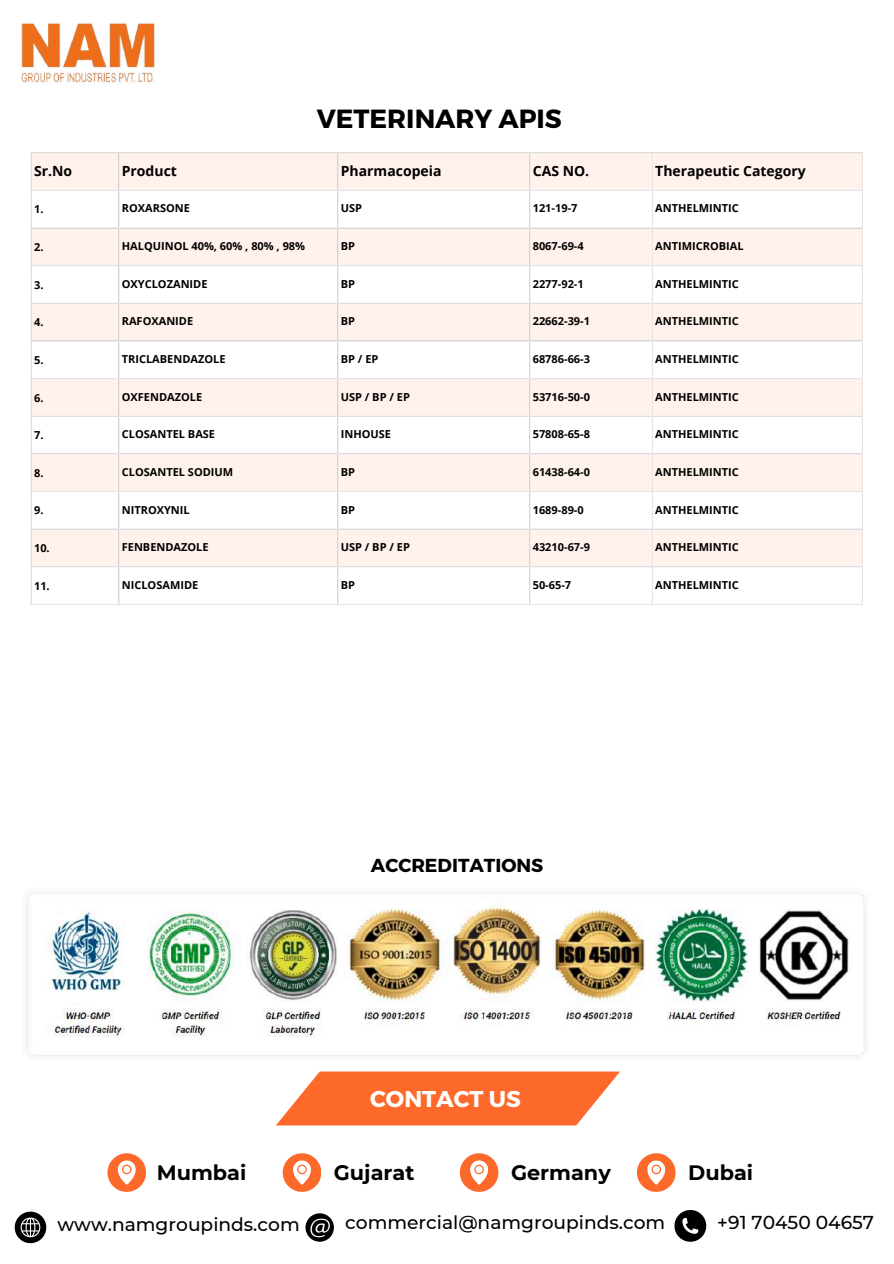
<style>
.page{position:relative;width:894px;height:1264px;background:#fff}
.page>*{position:absolute;margin:0;border:0;box-sizing:border-box;transform-origin:0 0}
.t1{font:700 26.25px "Montserrat";color:#000}
.t2{font:700 22.8px "Montserrat";color:#fff}
.t3{font:700 20.85px "Montserrat";color:#000}
.t4{font:700 18.75px "Montserrat";color:#000}
.t5{font:500 18.6px "Montserrat";color:#000}
.t6{font:700 13.95px "Open Sans";color:#000}
.t7{font:700 10.95px "Open Sans";color:#000}
</style>
<div class="page">
<svg style="left:276px;top:1071px;width:344px;height:54px;background:#fd7d47"></svg>
<svg style="left:15px;top:1211px;width:31px;height:32px"></svg>
<svg style="left:305px;top:1213px;width:28px;height:28px"></svg>
<svg style="left:674px;top:1210px;width:31px;height:31px"></svg>
<svg style="left:282px;top:1153px;width:39px;height:38px"></svg>
<svg style="left:459px;top:1153px;width:39px;height:38px"></svg>
<svg style="left:637px;top:1153px;width:38px;height:38px"></svg>
<svg style="left:107px;top:1153px;width:39px;height:38px"></svg>
<img style="left:21px;top:23px;width:134px;height:61px">
<img style="left:26px;top:892px;width:839px;height:165px">
<div style="left:32px;top:153px;width:829px;height:37px;background:#fff1eb"></div>
<svg style="left:32px;top:191px;width:829px;height:413px"></svg>
<hr style="left:31px;top:153px;width:1px;height:451px;background:#e6e6e6">
<hr style="left:118px;top:153px;width:1px;height:451px;background:#e6e6e6">
<hr style="left:337px;top:153px;width:1px;height:451px;background:#e6e6e6">
<hr style="left:529px;top:153px;width:1px;height:451px;background:#e6e6e6">
<hr style="left:651px;top:153px;width:1px;height:451px;background:#e6e6e6">
<hr style="left:861px;top:153px;width:1px;height:451px;background:#e6e6e6">
<hr style="left:31px;top:152px;width:831px;height:1px;background:#e6e6e6">
<hr style="left:31px;top:190px;width:831px;height:1px;background:#e6e6e6">
<hr style="left:31px;top:227px;width:831px;height:1px;background:#e6e6e6">
<hr style="left:31px;top:265px;width:831px;height:1px;background:#e6e6e6">
<hr style="left:31px;top:303px;width:831px;height:1px;background:#e6e6e6">
<hr style="left:31px;top:340px;width:831px;height:1px;background:#e6e6e6">
<hr style="left:31px;top:378px;width:831px;height:1px;background:#e6e6e6">
<hr style="left:31px;top:415px;width:831px;height:2px;background:#e6e6e6">
<hr style="left:31px;top:453px;width:831px;height:1px;background:#e6e6e6">
<hr style="left:31px;top:491px;width:831px;height:1px;background:#e6e6e6">
<hr style="left:31px;top:528px;width:831px;height:1px;background:#e6e6e6">
<hr style="left:31px;top:566px;width:831px;height:1px;background:#e6e6e6">
<hr style="left:31px;top:604px;width:831px;height:1px;background:#e6e6e6">
<h1 class="t1" style="left:316px;top:101px;width:246px">VETERINARY APIS</h1>
<p class="t6" style="left:34px;top:161px;width:40px">Sr.No</p>
<p class="t6" style="left:122px;top:161px;width:57px">Product</p>
<p class="t6" style="left:341px;top:161px;width:102px">Pharmacopeia</p>
<p class="t6" style="left:532px;top:161px;width:58px">CAS NO.</p>
<p class="t6" style="left:655px;top:161px;width:152px">Therapeutic Category</p>
<p class="t7" style="left:34px;top:202px;width:11px">1.</p>
<p class="t7" style="left:122px;top:201px;width:70px">ROXARSONE</p>
<p class="t7" style="left:341px;top:201px;width:23px">USP</p>
<p class="t7" style="left:532px;top:201px;width:46px">121-19-7</p>
<p class="t7" style="left:655px;top:201px;width:85px">ANTHELMINTIC</p>
<p class="t7" style="left:34px;top:239px;width:11px">2.</p>
<p class="t7" style="left:122px;top:238px;width:185px">HALQUINOL 40%, 60% , 80% , 98%</p>
<p class="t7" style="left:341px;top:238px;width:16px">BP</p>
<p class="t7" style="left:532px;top:238px;width:52px">8067-69-4</p>
<p class="t7" style="left:655px;top:238px;width:90px">ANTIMICROBIAL</p>
<p class="t7" style="left:34px;top:277px;width:11px">3.</p>
<p class="t7" style="left:122px;top:276px;width:87px">OXYCLOZANIDE</p>
<p class="t7" style="left:341px;top:276px;width:16px">BP</p>
<p class="t7" style="left:532px;top:276px;width:52px">2277-92-1</p>
<p class="t7" style="left:655px;top:276px;width:85px">ANTHELMINTIC</p>
<p class="t7" style="left:34px;top:314px;width:11px">4.</p>
<p class="t7" style="left:122px;top:314px;width:73px">RAFOXANIDE</p>
<p class="t7" style="left:341px;top:314px;width:16px">BP</p>
<p class="t7" style="left:532px;top:314px;width:59px">22662-39-1</p>
<p class="t7" style="left:655px;top:314px;width:85px">ANTHELMINTIC</p>
<p class="t7" style="left:34px;top:352px;width:11px">5.</p>
<p class="t7" style="left:122px;top:351px;width:105px">TRICLABENDAZOLE</p>
<p class="t7" style="left:341px;top:351px;width:39px">BP / EP</p>
<p class="t7" style="left:532px;top:351px;width:59px">68786-66-3</p>
<p class="t7" style="left:655px;top:351px;width:85px">ANTHELMINTIC</p>
<p class="t7" style="left:34px;top:390px;width:11px">6.</p>
<p class="t7" style="left:122px;top:389px;width:82px">OXFENDAZOLE</p>
<p class="t7" style="left:341px;top:389px;width:71px">USP / BP / EP</p>
<p class="t7" style="left:532px;top:389px;width:59px">53716-50-0</p>
<p class="t7" style="left:655px;top:389px;width:85px">ANTHELMINTIC</p>
<p class="t7" style="left:34px;top:427px;width:11px">7.</p>
<p class="t7" style="left:122px;top:426px;width:95px">CLOSANTEL BASE</p>
<p class="t7" style="left:341px;top:426px;width:52px">INHOUSE</p>
<p class="t7" style="left:532px;top:426px;width:59px">57808-65-8</p>
<p class="t7" style="left:655px;top:426px;width:85px">ANTHELMINTIC</p>
<p class="t7" style="left:34px;top:465px;width:11px">8.</p>
<p class="t7" style="left:122px;top:464px;width:113px">CLOSANTEL SODIUM</p>
<p class="t7" style="left:341px;top:464px;width:16px">BP</p>
<p class="t7" style="left:532px;top:464px;width:59px">61438-64-0</p>
<p class="t7" style="left:655px;top:464px;width:85px">ANTHELMINTIC</p>
<p class="t7" style="left:34px;top:503px;width:11px">9.</p>
<p class="t7" style="left:122px;top:502px;width:69px">NITROXYNIL</p>
<p class="t7" style="left:341px;top:502px;width:16px">BP</p>
<p class="t7" style="left:532px;top:502px;width:52px">1689-89-0</p>
<p class="t7" style="left:655px;top:502px;width:85px">ANTHELMINTIC</p>
<p class="t7" style="left:34px;top:540px;width:17px">10.</p>
<p class="t7" style="left:122px;top:539px;width:88px">FENBENDAZOLE</p>
<p class="t7" style="left:341px;top:539px;width:71px">USP / BP / EP</p>
<p class="t7" style="left:532px;top:539px;width:59px">43210-67-9</p>
<p class="t7" style="left:655px;top:539px;width:85px">ANTHELMINTIC</p>
<p class="t7" style="left:34px;top:578px;width:17px">11.</p>
<p class="t7" style="left:122px;top:577px;width:78px">NICLOSAMIDE</p>
<p class="t7" style="left:341px;top:577px;width:16px">BP</p>
<p class="t7" style="left:532px;top:577px;width:40px">50-65-7</p>
<p class="t7" style="left:655px;top:577px;width:85px">ANTHELMINTIC</p>
<h3 class="t4" style="left:371px;top:853px;width:174px">ACCREDITATIONS</h3>
<h2 class="t2" style="left:370px;top:1084px;width:152px">CONTACT US</h2>
<h3 class="t3" style="left:157px;top:1159px;width:91px">Mumbai</h3>
<h3 class="t3" style="left:334px;top:1159px;width:82px">Gujarat</h3>
<h3 class="t3" style="left:511px;top:1159px;width:101px">Germany</h3>
<h3 class="t3" style="left:688px;top:1159px;width:66px">Dubai</h3>
<h3 class="t5" style="left:58px;top:1212px;width:243px">www.namgroupinds.com</h3>
<h3 class="t5" style="left:345px;top:1211px;width:321px">commercial@namgroupinds.com</h3>
<h3 class="t5" style="left:717px;top:1211px;width:158px">+91 70450 04657</h3>
</div>
